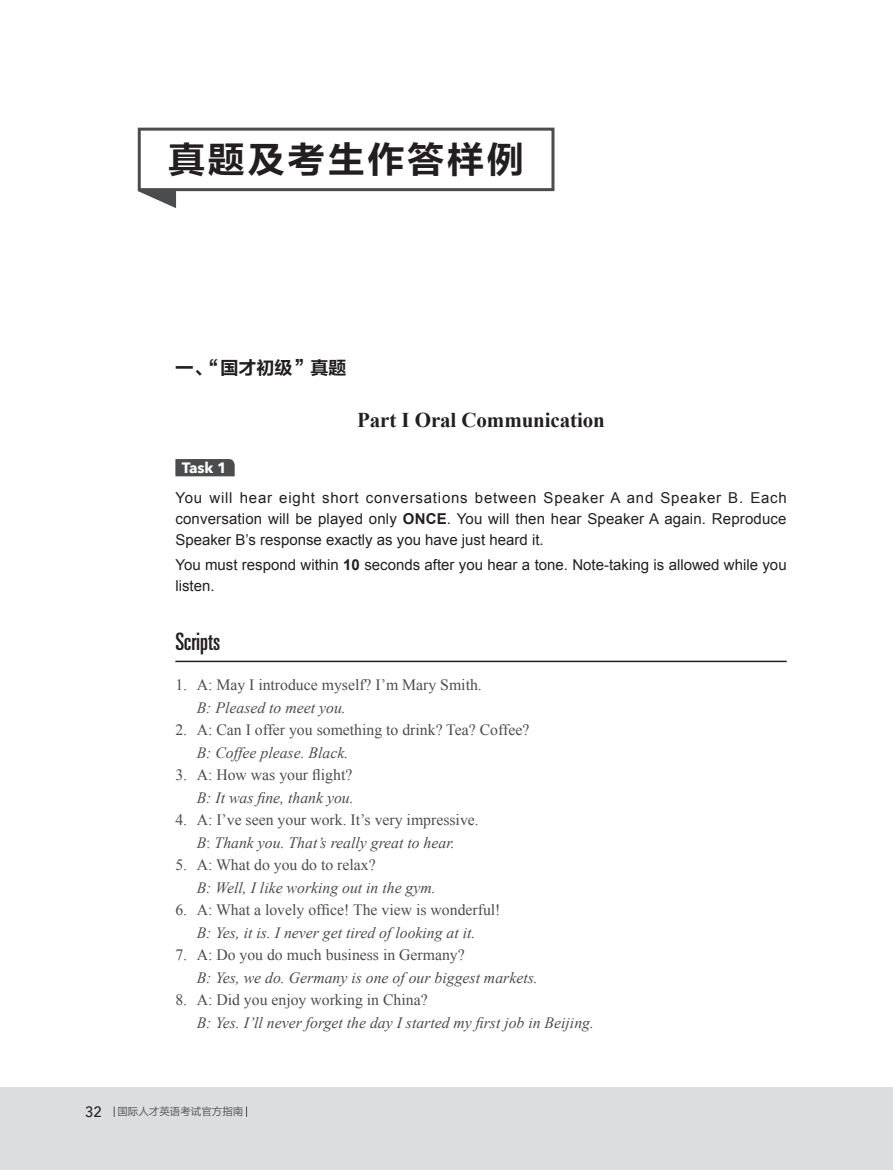
<style>
.page{position:relative;width:893px;height:1170px;background:#fff}
.page>*{position:absolute;margin:0;border:0;box-sizing:border-box;transform-origin:0 0}
.t1{font:36px "FZLTCHK GBK1 0";letter-spacing:.075em;color:#231f20}
.t2{font:ultra-condensed 24px "Univers";color:#231f20}
.t3{font:700 21px "Times New Roman";letter-spacing:-.005em;color:#231f20}
.t4{font:18px "FZLTCHK GBK1 0";color:#231f20}
.t5{font:15.75px/22.5px "Times New Roman";color:#4b4c4d;text-align:center}
.t6{font:italic 15.75px "Times New Roman";color:#4b4c4d}
.t7{font:15px/21px "Arial";color:#231f20;text-align:justify}
.t8{font:700 15px "Avenir Next";color:#fff}
.t9{font:10.5px "FZLTHJW GB1 0";color:#57585a}
.s1{font-weight:700}
.s2{font-style:italic}
.s3{font-family:"Avenir Next";font-weight:500;font-size:15px;color:#231f20}
</style>
<div class="page">
<div style="left:0;top:1086px;width:893px;height:83px;background:#dcdddf"></div>
<hr style="left:175px;top:660px;width:612px;height:2px;background:#231f20">
<svg style="left:175px;top:459px;width:60px;height:17px"></svg>
<div style="left:138px;top:128px;width:416px;height:63px;background:#fff;border:3px solid #4b4c4d"></div>
<svg style="left:138px;top:191px;width:38px;height:17px"></svg>
<h1 class="t1" style="left:168px;top:140px;width:357px">真题及考生作答样例</h1>
<p class="t4" style="left:175px;top:358px;width:172px">一、“国才初级”真题</p>
<h3 class="t3" style="left:357px;top:405px;width:249px">Part I Oral Communication</h3>
<p class="t8" style="left:182px;top:455px;width:47px">Task 1</p>
<p class="t7" style="left:175px;top:487px;width:613px">You will hear eight short conversations between Speaker A and Speaker B. Each conversation will be played only <span class="s1">ONCE</span>. You will then hear Speaker A again. Reproduce Speaker B’s response exactly as you have just heard it.</p>
<p class="t7" style="left:175px;top:554px;width:613px">You must respond within <span class="s1">10</span> seconds after you hear a tone. Note-taking is allowed while you listen.</p>
<h2 class="t2" style="left:175px;top:628px;width:46px">Scripts</h2>
<p class="t5" style="left:175px;top:673px;width:308px">1. A: May I introduce myself? I’m Mary Smith.</p>
<p class="t6" style="left:197px;top:696px;width:151px">B: Pleased to meet you.</p>
<p class="t5" style="left:175px;top:718px;width:355px">2. A: Can I offer you something to drink? Tea? Coffee?</p>
<p class="t6" style="left:197px;top:741px;width:153px">B: Coffee please. Black.</p>
<p class="t5" style="left:175px;top:763px;width:178px">3. A: How was your flight?</p>
<p class="t6" style="left:197px;top:786px;width:159px">B: It was fine, thank you.</p>
<p class="t5" style="left:175px;top:808px;width:305px">4. A: I’ve seen your work. It’s very impressive.<br><span class="s2">B</span>: <span class="s2">Thank you. That’s really great to hear.</span></p>
<p class="t5" style="left:175px;top:853px;width:202px">5. A: What do you do to relax?</p>
<p class="t6" style="left:197px;top:876px;width:241px">B: Well, I like working out in the gym.</p>
<p class="t5" style="left:175px;top:898px;width:327px">6. A: What a lovely office! The view is wonderful!</p>
<p class="t6" style="left:197px;top:921px;width:280px">B: Yes, it is. I never get tired of looking at it.</p>
<p class="t5" style="left:175px;top:943px;width:291px">7. A: Do you do much business in Germany?</p>
<p class="t6" style="left:197px;top:966px;width:343px">B: Yes, we do. Germany is one of our biggest markets.</p>
<p class="t5" style="left:175px;top:988px;width:254px">8. A: Did you enjoy working in China?</p>
<p class="t6" style="left:197px;top:1011px;width:399px">B: Yes. I’ll never forget the day I started my first job in Beijing.</p>
<p class="t9" style="left:85px;top:1105px;width:160px"><span class="s3">32</span> 国际人才英语考试官方指南</p>
</div>
